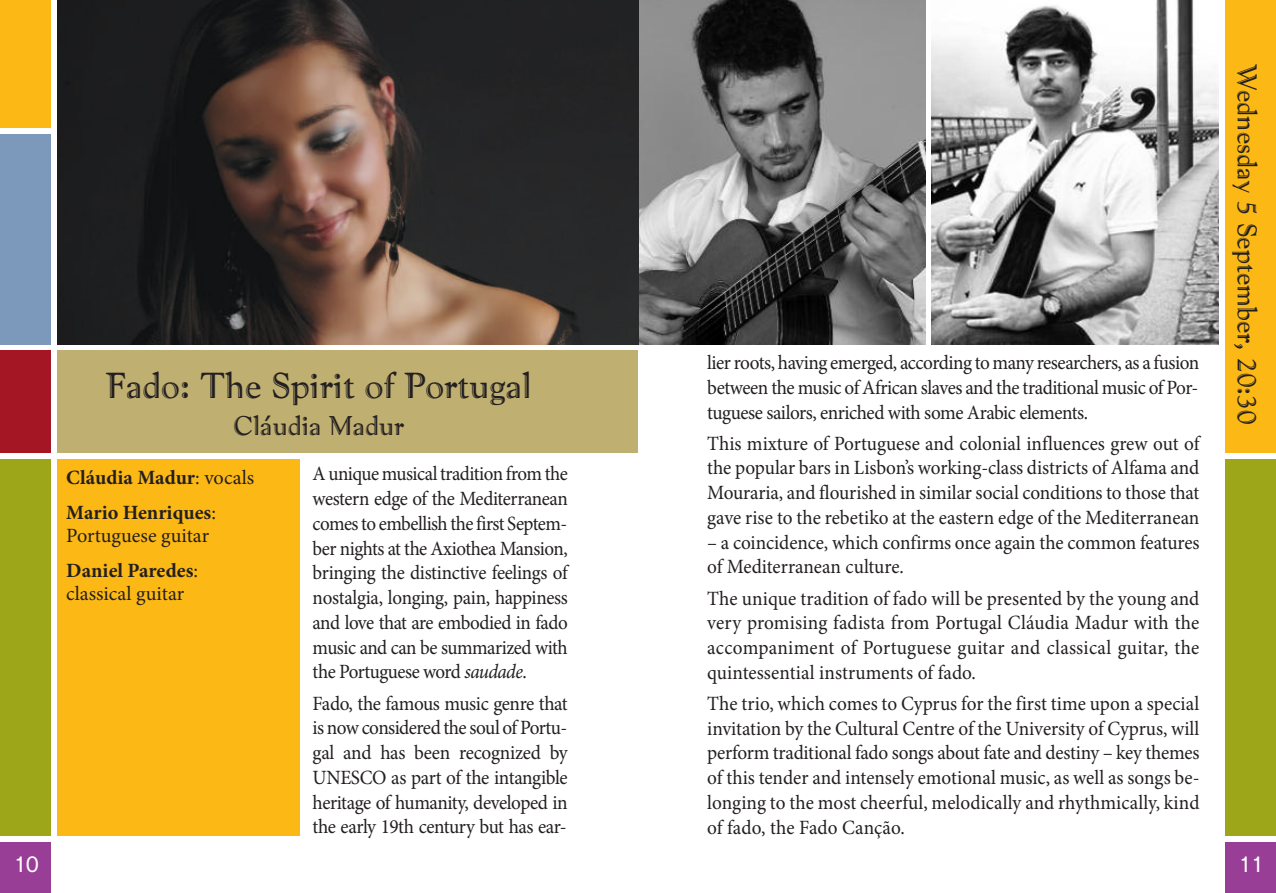
<style>
.page{position:relative;width:1276px;height:893px;background:#fff}
.page>*{position:absolute;margin:0;border:0;box-sizing:border-box;transform-origin:0 0}
.t1{font:36px "PF Venture Engraved";color:#231f20}
.t2{font:27px "PF Venture Engraved";color:#231f20}
.t3{font:27px "Lucida Grande";color:#231f20}
.t4{font:22.5px "PF Akzidenz";color:#fff}
.t5{font:20.25px/24.8px "Minion Pro";letter-spacing:-.005em;color:#231f20;text-align:justify;scale:.95 1}
.t6{font:20.25px/24.8px "Minion Pro";letter-spacing:-.005em;color:#231f20;text-align:justify;scale:.94 1}
.t7{font:20.25px/35.3px "Minion Pro";letter-spacing:-.005em;color:#231f20}
.t8{font:700 20.25px/35.3px "Minion Pro";color:#231f20}
.s1{font-weight:400}
.s2{font-weight:700}
.s3{font-style:italic}
</style>
<div class="page">
<img style="left:638px;top:0;width:287px;height:344px">
<img style="left:931px;top:0;width:287px;height:344px">
<div style="left:1225px;top:0;width:51px;height:453px;background:#fcb814"></div>
<div style="left:1225px;top:459px;width:51px;height:377px;background:#9da618"></div>
<div style="left:1225px;top:842px;width:51px;height:51px;background:#983e97"></div>
<svg style="left:57px;top:0;width:581px;height:344px;background:#3b322e"></svg>
<div style="left:0;top:0;width:51px;height:128px;background:#fcb814"></div>
<div style="left:0;top:134px;width:51px;height:210px;background:#7c98bb"></div>
<div style="left:0;top:351px;width:51px;height:102px;background:#a51624"></div>
<div style="left:0;top:459px;width:51px;height:377px;background:#9da618"></div>
<div style="left:0;top:842px;width:51px;height:51px;background:#983e97"></div>
<div style="left:57px;top:351px;width:581px;height:102px;background:#bfaf71"></div>
<div style="left:57px;top:459px;width:243px;height:377px;background:#fcb814"></div>
<p class="t4" style="left:14px;top:852px;width:27px">10</p>
<h1 class="t1" style="left:106px;top:364px;width:427px">Fado: The Spirit of Portugal</h1>
<h2 class="t2" style="left:234px;top:410px;width:172px">Claudia Madur</h2>
<p class="t8" style="left:66px;top:462px;width:189px">Cláudia Madur<span class="s1">: vocals<br></span>Mario Henriques<span class="s1">:</span></p>
<p class="t7" style="left:66px;top:520px;width:144px">Portuguese guitar<br><span class="s2">Daniel Paredes</span>:</p>
<p class="t7" style="left:66px;top:577px;width:119px">classical guitar</p>
<h2 class="t3" style="left:260px;top:413px;width:18px">΄</h2>
<p class="t6" style="left:313px;top:463px;width:273px">a unique musical tradition from the western edge of the Mediterranean comes to embellish the first septem&shy;ber nights at the axiothea Mansion, bringing the distinctive feelings of nostalgia, longing, pain, happiness and love that are embodied in fado music and can be summarized with the Portuguese word <span class="s3">saudade</span>.</p>
<p class="t5" style="left:313px;top:692px;width:270px">Fado, the famous music genre that is now considered the soul of Portu&shy;gal and has been recognized by UnEsCo as part of the intangible heritage of humanity, developed in the early 19th century but has ear-</p>
<p class="t5" style="left:707px;top:352px;width:520px">lier roots, having emerged, according to many researchers, as a fusion between the music of african slaves and the traditional music of Por&shy;tuguese sailors, enriched with some arabic elements.</p>
<p class="t5" style="left:707px;top:433px;width:519px">this mixture of Portuguese and colonial influences grew out of the popular bars in Lisbon’s working-class districts of alfama and Mouraria, and flourished in similar social conditions to those that gave rise to the rebetiko at the eastern edge of the Mediterranean</p>
<p class="t5" style="left:707px;top:532px;width:520px">– a coincidence, which confirms once again the common features of Mediterranean culture.</p>
<p class="t5" style="left:707px;top:588px;width:519px">the unique tradition of fado will be presented by the young and very promising fadista from Portugal Cláudia Madur with the accompaniment of Portuguese guitar and classical guitar, the quintessential instruments of fado.</p>
<p class="t5" style="left:707px;top:693px;width:520px">the trio, which comes to Cyprus for the first time upon a special invitation by the Cultural Centre of the University of Cyprus, will perform traditional fado songs about fate and destiny – key themes of this tender and intensely emotional music, as well as songs be&shy;longing to the most cheerful, melodically and rhythmically, kind of fado, the Fado Canção.</p>
<h2 class="t2" style="left:1263px;top:64px;width:362px;rotate:90deg">Wednesday 5 September, 20:30</h2>
<p class="t4" style="left:1238px;top:852px;width:27px">11</p>
</div>
